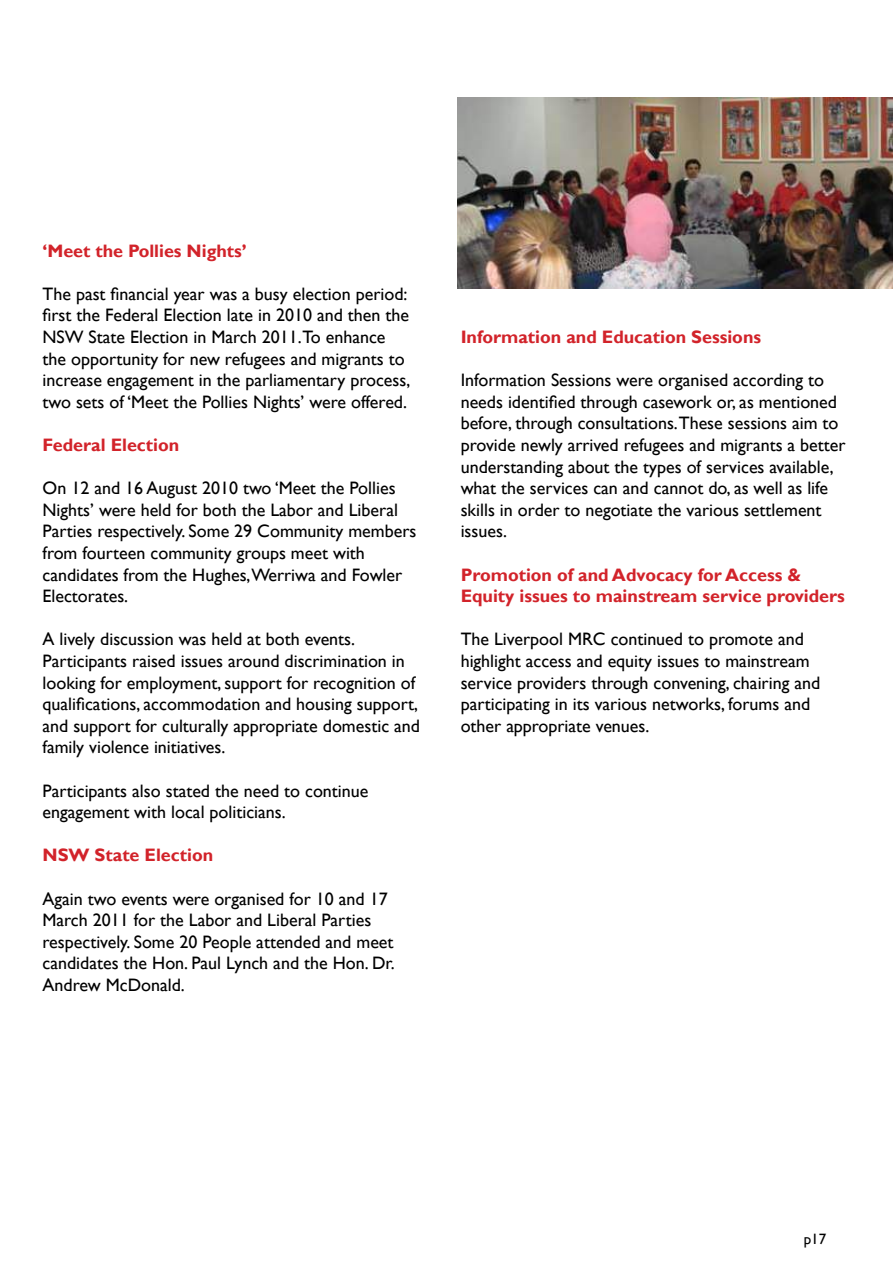
<style>
.page{position:relative;width:893px;height:1263px;background:#fff}
.page>*{position:absolute;margin:0;border:0;box-sizing:border-box;transform-origin:0 0}
.t1{font:18px/21.6px "Gill Sans";color:#000}
.t2{font:700 18px/21.6px "Gill Sans";color:#d2232a}
.t3{font:15px "Gill Sans";color:#000}
</style>
<div class="page">
<img style="left:457px;top:98px;width:436px;height:190px">
<p class="t2" style="left:43px;top:240px;width:206px">‘Meet the Pollies Nights’</p>
<p class="t1" style="left:43px;top:283px;width:369px">The past financial year was a busy election period: first the Federal Election late in 2010 and then the NSW State Election in March 2011.To enhance the opportunity for new refugees and migrants to increase engagement in the parliamentary process, two sets of ‘Meet the Pollies Nights’ were offered.</p>
<p class="t2" style="left:43px;top:435px;width:138px">Federal Election</p>
<p class="t1" style="left:43px;top:478px;width:375px">On 12 and 16 August 2010 two ‘Meet the Pollies Nights’ were held for both the Labor and Liberal Parties respectively. Some 29 Community members from fourteen community groups meet with candidates from the Hughes,Werriwa and Fowler Electorates.</p>
<p class="t1" style="left:43px;top:629px;width:379px">A lively discussion was held at both events.<br>Participants raised issues around discrimination in looking for employment, support for recognition of qualifications, accommodation and housing support, and support for culturally appropriate domestic and family violence initiatives.</p>
<p class="t1" style="left:43px;top:780px;width:327px">Participants also stated the need to continue engagement with local politicians.</p>
<p class="t2" style="left:43px;top:845px;width:172px">NSW State Election</p>
<p class="t1" style="left:43px;top:888px;width:354px">Again two events were organised for 10 and 17<br>March 2011 for the Labor and Liberal Parties respectively. Some 20 People attended and meet candidates the Hon. Paul Lynch and the Hon. Dr.<br>Andrew McDonald.</p>
<p class="t2" style="left:461px;top:327px;width:302px">Information and Education Sessions</p>
<p class="t1" style="left:461px;top:370px;width:386px">Information Sessions were organised according to needs identified through casework or, as mentioned before, through consultations.These sessions aim to provide newly arrived refugees and migrants a better understanding about the types of services available, what the services can and cannot do, as well as life skills in order to negotiate the various settlement issues.</p>
<p class="t2" style="left:461px;top:564px;width:386px">Promotion of and Advocacy for Access &amp;<br>Equity issues to mainstream service providers</p>
<p class="t1" style="left:461px;top:629px;width:361px">The Liverpool MRC continued to promote and highlight access and equity issues to mainstream service providers through convening, chairing and participating in its various networks, forums and other appropriate venues.</p>
<p class="t3" style="left:804px;top:1230px;width:24px">p17</p>
</div>
